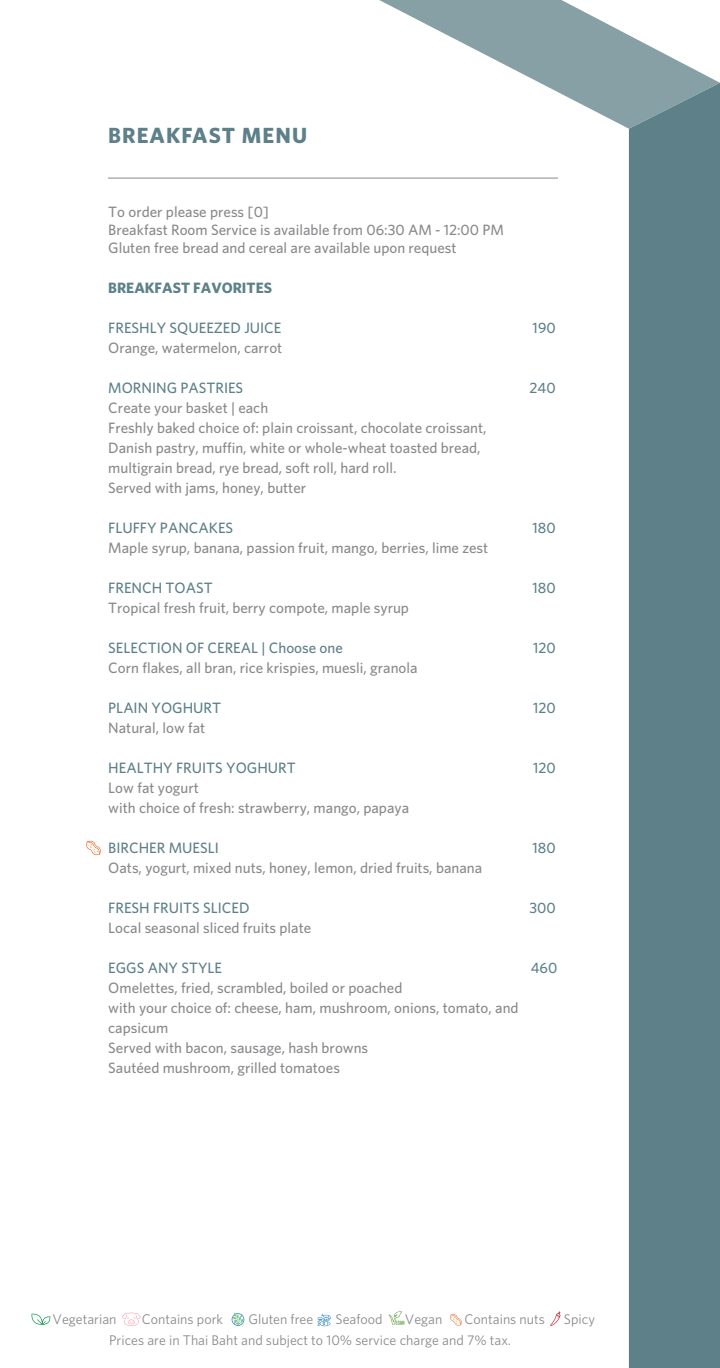
<style>
.page{position:relative;width:720px;height:1368px;background:#fff}
.page>*{position:absolute;margin:0;border:0;box-sizing:border-box;transform-origin:0 0}
.t1{font:700 22px "Whitney";letter-spacing:.05em;color:#5d8089}
.t2{font:500 15px/20px "Whitney";color:#898a8d}
.t3{font:500 15px "Whitney";color:#5d8089}
.t4{font:700 15px "Whitney";color:#5d8089}
.t5{font:14px "Whitney";color:#898a8d}
</style>
<div class="page">
<hr style="left:108px;top:178px;width:450px;height:1px;background:#898a8d">
<div style="left:629px;top:129px;width:91px;height:1239px;background:#5d8089"></div>
<svg style="left:379px;top:0;width:341px;height:129px"></svg>
<svg style="left:122px;top:1313px;width:19px;height:13px"></svg>
<svg style="left:550px;top:1311px;width:11px;height:15px"></svg>
<svg style="left:450px;top:1314px;width:12px;height:12px"></svg>
<svg style="left:317px;top:1314px;width:14px;height:12px"></svg>
<svg style="left:232px;top:1313px;width:12px;height:13px"></svg>
<svg style="left:31px;top:1313px;width:20px;height:12px"></svg>
<svg style="left:389px;top:1311px;width:15px;height:14px"></svg>
<svg style="left:86px;top:841px;width:15px;height:14px"></svg>
<h1 class="t1" style="left:108px;top:122px;width:201px">BREAKFAST MENU</h1>
<p class="t2" style="left:108px;top:203px;width:397px;line-height:18px">To order please press [0]<br>Breakfast Room Service is available from 06:30 AM - 12:00 PM<br>Gluten free bread and cereal are available upon request</p>
<p class="t4" style="left:108px;top:279px;width:165px">BREAKFAST FAVORITES</p>
<p class="t3" style="left:108px;top:319px;width:175px">FRESHLY SQUEEZED JUICE</p>
<p class="t3" style="left:533px;top:319px;width:25px">190</p>
<p class="t2" style="left:108px;top:338px;width:176px">Orange, watermelon, carrot</p>
<p class="t3" style="left:108px;top:379px;width:137px">MORNING PASTRIES</p>
<p class="t3" style="left:530px;top:379px;width:28px">240</p>
<p class="t2" style="left:108px;top:398px;width:380px">Create your basket | each<br>Freshly baked choice of: plain croissant, chocolate croissant, Danish pastry, muffin, white or whole-wheat toasted bread, multigrain bread, rye bread, soft roll, hard roll.<br>Served with jams, honey, butter</p>
<p class="t3" style="left:108px;top:519px;width:126px">FLUFFY PANCAKES</p>
<p class="t3" style="left:533px;top:519px;width:25px">180</p>
<p class="t2" style="left:108px;top:538px;width:382px">Maple syrup, banana, passion fruit, mango, berries, lime zest</p>
<p class="t3" style="left:108px;top:579px;width:106px">FRENCH TOAST</p>
<p class="t3" style="left:533px;top:579px;width:25px">180</p>
<p class="t2" style="left:108px;top:598px;width:302px">Tropical fresh fruit, berry compote, maple syrup</p>
<p class="t3" style="left:108px;top:639px;width:236px">SELECTION OF CEREAL | Choose one</p>
<p class="t3" style="left:533px;top:639px;width:24px">120</p>
<p class="t2" style="left:108px;top:658px;width:311px">Corn flakes, all bran, rice krispies, muesli, granola</p>
<p class="t3" style="left:108px;top:699px;width:114px">PLAIN YOGHURT</p>
<p class="t3" style="left:533px;top:699px;width:24px">120</p>
<p class="t2" style="left:108px;top:718px;width:99px">Natural, low fat</p>
<p class="t3" style="left:108px;top:759px;width:189px">HEALTHY FRUITS YOGHURT</p>
<p class="t3" style="left:533px;top:759px;width:24px">120</p>
<p class="t2" style="left:108px;top:778px;width:302px">Low fat yogurt<br>with choice of fresh: strawberry, mango, papaya</p>
<p class="t3" style="left:108px;top:839px;width:112px">BIRCHER MUESLI</p>
<p class="t3" style="left:533px;top:839px;width:25px">180</p>
<p class="t2" style="left:108px;top:858px;width:376px">Oats, yogurt, mixed nuts, honey, lemon, dried fruits, banana</p>
<p class="t3" style="left:108px;top:899px;width:143px">FRESH FRUITS SLICED</p>
<p class="t3" style="left:529px;top:899px;width:28px">300</p>
<p class="t2" style="left:108px;top:918px;width:204px">Local seasonal sliced fruits plate</p>
<p class="t3" style="left:108px;top:959px;width:115px">EGGS ANY STYLE</p>
<p class="t3" style="left:531px;top:959px;width:28px">460</p>
<p class="t2" style="left:108px;top:978px;width:412px">Omelettes, fried, scrambled, boiled or poached<br>with your choice of: cheese, ham, mushroom, onions, tomato, and capsicum<br>Served with bacon, sausage, hash browns<br>Sautéed mushroom, grilled tomatoes</p>
<p class="t5" style="left:53px;top:1311px;width:66px">Vegetarian</p>
<p class="t5" style="left:142px;top:1311px;width:83px">Contains pork</p>
<p class="t5" style="left:248px;top:1311px;width:67px">Gluten free</p>
<p class="t5" style="left:336px;top:1311px;width:49px">Seafood</p>
<p class="t5" style="left:405px;top:1311px;width:39px">Vegan</p>
<p class="t5" style="left:465px;top:1311px;width:82px">Contains nuts</p>
<p class="t5" style="left:564px;top:1311px;width:33px">Spicy</p>
<p class="t5" style="left:109px;top:1332px;width:403px">Prices are in Thai Baht and subject to 10% service charge and 7% tax.</p>
</div>
